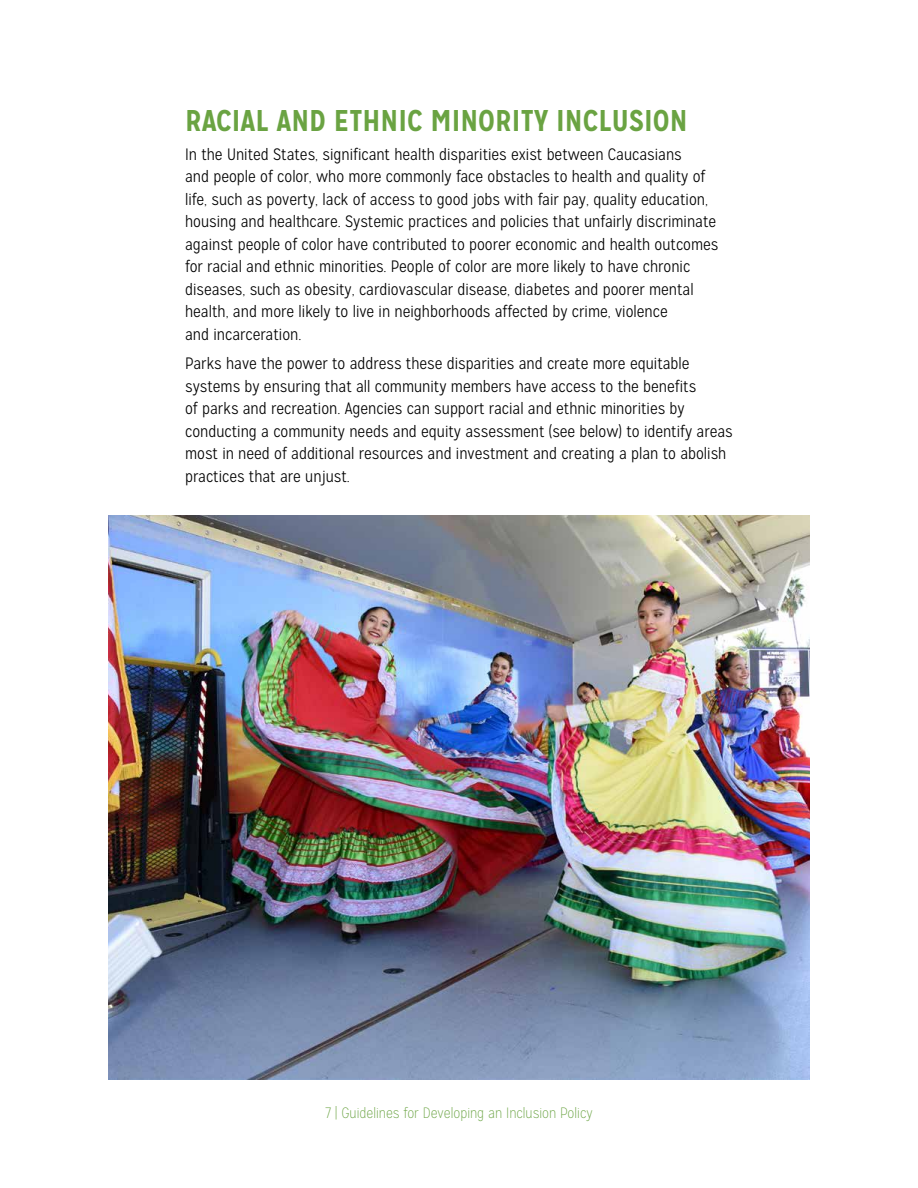
<style>
.page{position:relative;width:918px;height:1188px;background:#fff}
.page>*{position:absolute;margin:0;border:0;box-sizing:border-box;transform-origin:0 0}
.t1{font:700 30px "Mission Gothic";color:#6aa342}
.t2{font:300 16.5px/22.5px "Mission Gothic";color:#000}
.t3{font:100 15px "Mission Gothic";color:#6aa342}
</style>
<div class="page">
<img style="left:108px;top:516px;width:702px;height:564px">
<h1 class="t1" style="left:185px;top:101px;width:504px">RACIAL AND ETHNIC MINORITY INCLUSION</h1>
<p class="t2" style="left:185px;top:143px;width:535px">In the United States, significant health disparities exist between Caucasians<br>and people of color, who more commonly face obstacles to health and quality of life, such as poverty, lack of access to good jobs with fair pay, quality education, housing and healthcare. Systemic practices and policies that unfairly discriminate against people of color have contributed to poorer economic and health outcomes for racial and ethnic minorities. People of color are more likely to have chronic diseases, such as obesity, cardiovascular disease, diabetes and poorer mental health, and more likely to live in neighborhoods affected by crime, violence<br>and incarceration.</p>
<p class="t2" style="left:185px;top:352px;width:549px">Parks have the power to address these disparities and create more equitable systems by ensuring that all community members have access to the benefits<br>of parks and recreation. Agencies can support racial and ethnic minorities by conducting a community needs and equity assessment (see below) to identify areas most in need of additional resources and investment and creating a plan to abolish practices that are unjust.</p>
<p class="t3" style="left:325px;top:1104px;width:269px">7 | Guidelines for Developing an Inclusion Policy</p>
</div>
